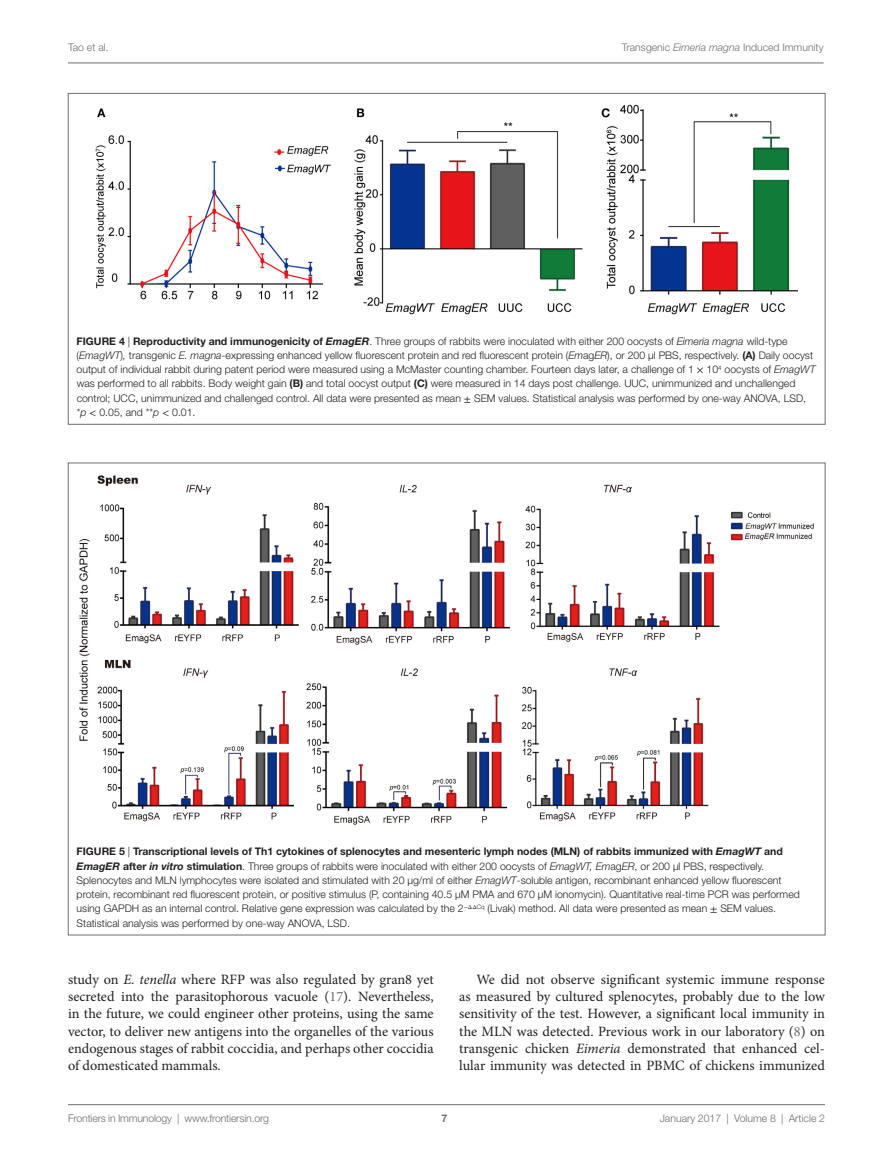
<style>
.page{position:relative;width:893px;height:1170px;background:#fff}
.page>*{position:absolute;margin:0;border:0;box-sizing:border-box;transform-origin:0 0}
.t1{font:14.25px/17.2px "Minion Pro";color:#231f20;text-align:justify}
.t2{font:300 10.5px/14.2px "Helvetica Neue LT Std";color:#231f20}
.t3{font:300 10.5px "Helvetica Neue LT Std";color:#6c6d70}
.t4{font:700 10.5px "Helvetica Neue LT Std";color:#6c6d70}
.s1{font-style:italic}
.s2{font-weight:700}
.s3{font-weight:700;font-style:italic}
.s4{font-family:"STIX General";font-weight:400}
.s5{color:#6c6d70}
</style>
<div class="page">
<img style="left:79px;top:475px;width:735px;height:350px">
<img style="left:96px;top:105px;width:701px;height:209px">
<hr style="left:68px;top:1104px;width:757px;height:1px;background:#6c6d70">
<hr style="left:68px;top:63px;width:755px;height:1px;background:#6c6d70">
<p class="t3" style="left:68px;top:41px;width:42px">Tao et al.</p>
<p class="t3" style="left:622px;top:41px;width:203px">Transgenic <span class="s1">Eimeria magna</span> Induced Immunity</p>
<p class="t2" style="left:77px;top:333px;width:740px"><span class="s2">FIG URE 4</span> | <span class="s2">Reproductivity and immunogenicity of</span> <span class="s3">EmagER</span>. Three groups of rabbits were inoculated with either 200 oocysts of <span class="s1">Eimeria magna</span> wild-type (<span class="s1">EmagWT</span>)<span class="s1">,</span> transgenic <span class="s1">E. magna-</span>expressing enhanced yellow fluorescent protein and red fluorescent protein (<span class="s1">Em</span>ag<span class="s1">ER</span>), or 200 µl PBS, respectively. <span class="s2">(A)</span> Daily oocyst output of individual rabbit during patent period were measured using a McMaster counting chamber. Fourteen days later, a challenge of 1 <span class="s4">×</span> 10<sup>4</sup> oocysts of <span class="s1">EmagWT </span>was performed to all rabbits. Body weight gain <span class="s2">(B)</span> and total oocyst output <span class="s2">(C)</span> were measured in 14 days post challenge. UUC, unimmunized and unchallenged control; UCC, unimmunized and challenged control. All data were presented as mean <span class="s4">±</span> SEM values. Statistical analysis was performed by one-way ANOVA, LSD, *<span class="s1">p</span> <span class="s4">&lt;</span> 0.05, and **<span class="s1">p</span> <span class="s4">&lt;</span> 0.01.</p>
<p class="t2" style="left:77px;top:844px;width:725px"><span class="s2">FIG URE 5</span> | <span class="s2">Transcriptional levels of Th1 cytokines of splenocytes and mesenteric lymph nodes (MLN) of rabbits immunized with</span> <span class="s3">EmagWT</span> <span class="s2">and </span><span class="s3">EmagER</span> <span class="s2">after</span> <span class="s3">in vitro</span> <span class="s2">stimulation</span>. Three groups of rabbits were inoculated with either 200 oocysts of <span class="s1">EmagWT, Em</span>ag<span class="s1">ER</span>, or 200 µl PBS, respectively.<br>Splenocytes and MLN lymphocytes were isolated and stimulated with 20 µg/ml of either <span class="s1">EmagWT</span>-soluble antigen, recombinant enhanced yellow fluorescent protein, recombinant red fluorescent protein, or positive stimulus (P, containing 40.5 µM PMA and 670 µM ionomycin). Quantitative real-time PCR was performed using GAPDH as an internal control. Relative gene expression was calculated by the 2<sup>−ΔΔ</sup><sup>Cq</sup> (Livak) method. All data were presented as mean <span class="s4">±</span> SEM values.<br>Statistical analysis was performed by one-way ANOVA, LSD.</p>
<p class="t1" style="left:68px;top:970px;width:367px">study on <span class="s1">E. tenella</span> where RFP was also regulated by gran8 yet secreted into the parasitophorous vacuole (<span class="s5">17</span>). Nevertheless, in the future, we could engineer other proteins, using the same vector, to deliver new antigens into the organelles of the various endogenous stages of rabbit coccidia, and perhaps other coccidia of domesticated mammals.</p>
<p class="t1" style="left:459px;top:970px;width:367px;text-indent:17px">We did not observe significant systemic immune response as measured by cultured splenocytes, probably due to the low sensitivity of the test. However, a significant local immunity in the MLN was detected. Previous work in our laboratory (<span class="s5">8</span>) on transgenic chicken <span class="s1">Eimeria</span> demonstrated that enhanced cel&shy;lular immunity was detected in PBMC of chickens immunized</p>
<p class="t3" style="left:68px;top:1111px;width:203px">Frontiers in Immunology | www.frontiersin.org</p>
<p class="t3" style="left:660px;top:1111px;width:167px">January 2017 | Volume 8 | Article 2</p>
<p class="t4" style="left:441px;top:1111px;width:7px">7</p>
</div>
